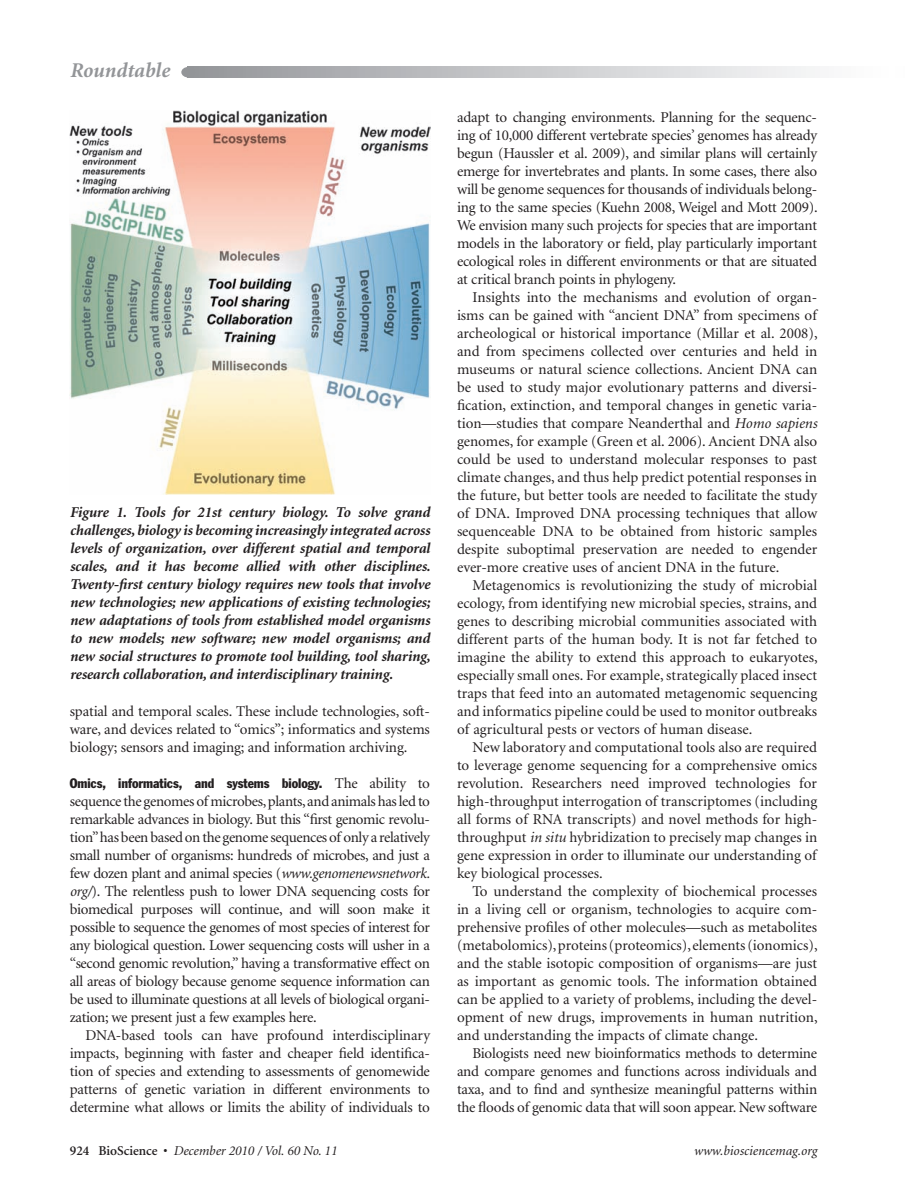
<style>
.page{position:relative;width:905px;height:1202px;background:#fff}
.page>*{position:absolute;margin:0;border:0;box-sizing:border-box;transform-origin:0 0}
.t1{font:italic 700 21px "Minion";color:#939598}
.t2{font:15px/18px "Minion";letter-spacing:-.005em;color:#231f20;text-align:justify}
.t3{font:15px "Minion";letter-spacing:-.025em;color:#231f20}
.t4{font:italic 700 15px/18px "Minion";letter-spacing:-.01em;color:#231f20;text-align:justify}
.t5{font:italic 13.5px "Minion";color:#231f20}
.t6{font:condensed 13.5px "Franklin Gothic";letter-spacing:-.005em;color:#231f20}
.s1{font-family:"Minion";font-stretch:normal;font-size:15px}
.s2{font-style:italic}
.s3{font-weight:600;font-style:normal}
</style>
<div class="page">
<svg style="left:191px;top:67px;width:624px;height:10px;background:#c5c6c8"></svg>
<div style="left:181px;top:67px;width:14px;height:10px;background:#939598;border-radius:50%"></div>
<img style="left:70px;top:110px;width:360px;height:384px">
<p class="t1" style="left:70px;top:60px;width:101px">Roundtable</p>
<p class="t4" style="left:70px;top:503px;width:362px">Figure 1. Tools for 21st century biology. To solve grand challenges, biology is becoming increasingly integrated across levels of organization, over different spatial and temporal scales, and it has become allied with other disciplines.<br>Twenty-first century biology requires new tools that involve new technologies; new applications of existing technologies; new adaptations of tools from established model organisms to new models; new software; new model organisms; and new social structures to promote tool building, tool sharing, research collaboration, and interdisciplinary training.</p>
<p class="t2" style="left:70px;top:702px;width:361px">spatial and temporal scales. These include technologies, soft&shy;ware, and devices related to “omics”; informatics and systems biology; sensors and imaging; and information archiving.</p>
<p class="t6" style="left:70px;top:774px;width:361px">Omics, informatics, and systems biology. <span class="s1">The ability to</span></p>
<p class="t3" style="left:70px;top:793px;width:361px">sequence the genomes of microbes, plants, and animals has led to</p>
<p class="t3" style="left:70px;top:811px;width:361px">remarkable advances in biology. But this “first genomic revolu-</p>
<p class="t3" style="left:70px;top:829px;width:362px">tion” has been based on the genome sequences of only a relatively</p>
<p class="t3" style="left:70px;top:847px;width:361px">small number of organisms: hundreds of microbes, and just a</p>
<p class="t3" style="left:70px;top:865px;width:361px">few dozen plant and animal species (<span class="s2">www.genomenewsnetwork.</span></p>
<p class="t3" style="left:70px;top:883px;width:362px"><span class="s2">org/</span>). The relentless push to lower DNA sequencing costs for</p>
<p class="t3" style="left:70px;top:901px;width:362px">biomedical purposes will continue, and will soon make it</p>
<p class="t3" style="left:70px;top:919px;width:362px">possible to sequence the genomes of most species of interest for</p>
<p class="t3" style="left:70px;top:937px;width:361px">any biological question. Lower sequencing costs will usher in a</p>
<p class="t3" style="left:70px;top:955px;width:361px">“second genomic revolution,” having a transformative effect on</p>
<p class="t3" style="left:70px;top:973px;width:362px">all areas of biology because genome sequence information can</p>
<p class="t3" style="left:70px;top:991px;width:361px">be used to illuminate questions at all levels of biological organi-</p>
<p class="t3" style="left:70px;top:1009px;width:248px">zation; we present just a few examples here.</p>
<p class="t2" style="left:85px;top:1026px;width:346px">DNA-based tools can have profound interdisciplinary</p>
<p class="t2" style="left:70px;top:1044px;width:362px">impacts, beginning with faster and cheaper field identifica-</p>
<p class="t2" style="left:70px;top:1062px;width:361px">tion of species and extending to assessments of genomewide</p>
<p class="t2" style="left:70px;top:1080px;width:361px">patterns of genetic variation in different environments to</p>
<p class="t2" style="left:70px;top:1098px;width:361px">determine what allows or limits the ability of individuals to</p>
<p class="t2" style="left:457px;top:108px;width:361px">adapt to changing environments. Planning for the sequenc-</p>
<p class="t2" style="left:457px;top:126px;width:362px">ing of 10,000 different vertebrate species’ genomes has already</p>
<p class="t2" style="left:457px;top:144px;width:361px">begun (Haussler et al. 2009), and similar plans will certainly</p>
<p class="t2" style="left:457px;top:162px;width:361px">emerge for invertebrates and plants. In some cases, there also</p>
<p class="t2" style="left:457px;top:180px;width:362px">will be genome sequences for thousands of individuals belong-</p>
<p class="t2" style="left:457px;top:198px;width:362px">ing to the same species (Kuehn 2008, Weigel and Mott 2009).</p>
<p class="t2" style="left:457px;top:216px;width:361px">We envision many such projects for species that are important</p>
<p class="t2" style="left:457px;top:234px;width:361px">models in the laboratory or field, play particularly important</p>
<p class="t2" style="left:457px;top:252px;width:362px">ecological roles in different environments or that are situated</p>
<p class="t2" style="left:457px;top:270px;width:221px">at critical branch points in phylogeny.</p>
<p class="t2" style="left:472px;top:288px;width:346px">Insights into the mechanisms and evolution of organ-</p>
<p class="t2" style="left:457px;top:306px;width:361px">isms can be gained with “ancient DNA” from specimens of</p>
<p class="t2" style="left:457px;top:324px;width:362px">archeological or historical importance (Millar et al. 2008),</p>
<p class="t2" style="left:457px;top:342px;width:362px">and from specimens collected over centuries and held in</p>
<p class="t2" style="left:457px;top:360px;width:362px">museums or natural science collections. Ancient DNA can</p>
<p class="t2" style="left:457px;top:378px;width:362px">be used to study major evolutionary patterns and diversi-</p>
<p class="t2" style="left:457px;top:396px;width:361px">fication, extinction, and temporal changes in genetic varia-</p>
<p class="t2" style="left:457px;top:414px;width:361px">tion—studies that compare Neanderthal and <span class="s2">Homo sapiens</span></p>
<p class="t2" style="left:457px;top:432px;width:361px">genomes, for example (Green et al. 2006). Ancient DNA also</p>
<p class="t2" style="left:457px;top:450px;width:362px">could be used to understand molecular responses to past</p>
<p class="t2" style="left:457px;top:468px;width:361px">climate changes, and thus help predict potential responses in</p>
<p class="t2" style="left:457px;top:486px;width:361px">the future, but better tools are needed to facilitate the study</p>
<p class="t2" style="left:457px;top:504px;width:362px">of DNA. Improved DNA processing techniques that allow</p>
<p class="t2" style="left:457px;top:522px;width:361px">sequenceable DNA to be obtained from historic samples</p>
<p class="t2" style="left:457px;top:540px;width:362px">despite suboptimal preservation are needed to engender</p>
<p class="t2" style="left:457px;top:558px;width:324px">ever-more creative uses of ancient DNA in the future.</p>
<p class="t2" style="left:472px;top:576px;width:346px">Metagenomics is revolutionizing the study of microbial</p>
<p class="t2" style="left:457px;top:594px;width:362px">ecology, from identifying new microbial species, strains, and</p>
<p class="t2" style="left:457px;top:612px;width:362px">genes to describing microbial communities associated with</p>
<p class="t2" style="left:457px;top:630px;width:361px">different parts of the human body. It is not far fetched to</p>
<p class="t2" style="left:457px;top:648px;width:362px">imagine the ability to extend this approach to eukaryotes,</p>
<p class="t2" style="left:457px;top:666px;width:362px">especially small ones. For example, strategically placed insect</p>
<p class="t2" style="left:457px;top:684px;width:362px">traps that feed into an automated metagenomic sequencing</p>
<p class="t2" style="left:457px;top:702px;width:362px">and informatics pipeline could be used to monitor outbreaks</p>
<p class="t2" style="left:457px;top:720px;width:297px">of agricultural pests or vectors of human disease.</p>
<p class="t2" style="left:472px;top:738px;width:346px">New laboratory and computational tools also are required</p>
<p class="t2" style="left:457px;top:756px;width:361px">to leverage genome sequencing for a comprehensive omics</p>
<p class="t2" style="left:457px;top:774px;width:361px">revolution. Researchers need improved technologies for</p>
<p class="t2" style="left:457px;top:792px;width:362px">high-throughput interrogation of transcriptomes (including</p>
<p class="t2" style="left:457px;top:810px;width:361px">all forms of RNA transcripts) and novel methods for high-</p>
<p class="t2" style="left:457px;top:828px;width:362px">throughput <span class="s2">in situ</span> hybridization to precisely map changes in</p>
<p class="t2" style="left:457px;top:846px;width:361px">gene expression in order to illuminate our understanding of</p>
<p class="t2" style="left:457px;top:864px;width:147px">key biological processes.</p>
<p class="t2" style="left:472px;top:882px;width:346px">To understand the complexity of biochemical processes</p>
<p class="t2" style="left:457px;top:900px;width:362px">in a living cell or organism, technologies to acquire com-</p>
<p class="t2" style="left:457px;top:918px;width:361px">prehensive profiles of other molecules—such as metabolites</p>
<p class="t2" style="left:457px;top:936px;width:362px">(metabolomics), proteins (proteomics), elements (ionomics),</p>
<p class="t2" style="left:457px;top:954px;width:362px">and the stable isotopic composition of organisms—are just</p>
<p class="t2" style="left:457px;top:972px;width:361px">as important as genomic tools. The information obtained</p>
<p class="t2" style="left:457px;top:990px;width:362px">can be applied to a variety of problems, including the devel-</p>
<p class="t2" style="left:457px;top:1008px;width:362px">opment of new drugs, improvements in human nutrition,</p>
<p class="t2" style="left:457px;top:1026px;width:302px">and understanding the impacts of climate change.</p>
<p class="t2" style="left:472px;top:1044px;width:346px">Biologists need new bioinformatics methods to determine</p>
<p class="t2" style="left:457px;top:1062px;width:362px">and compare genomes and functions across individuals and</p>
<p class="t2" style="left:457px;top:1080px;width:362px">taxa, and to find and synthesize meaningful patterns within</p>
<p class="t2" style="left:457px;top:1098px;width:361px">the floods of genomic data that will soon appear. New software</p>
<p class="t5" style="left:70px;top:1144px;width:269px"><span class="s3">924 BioScience •</span> December 2010 / Vol. 60 No. 11</p>
<p class="t5" style="left:693px;top:1144px;width:125px">www.biosciencemag.org</p>
</div>
